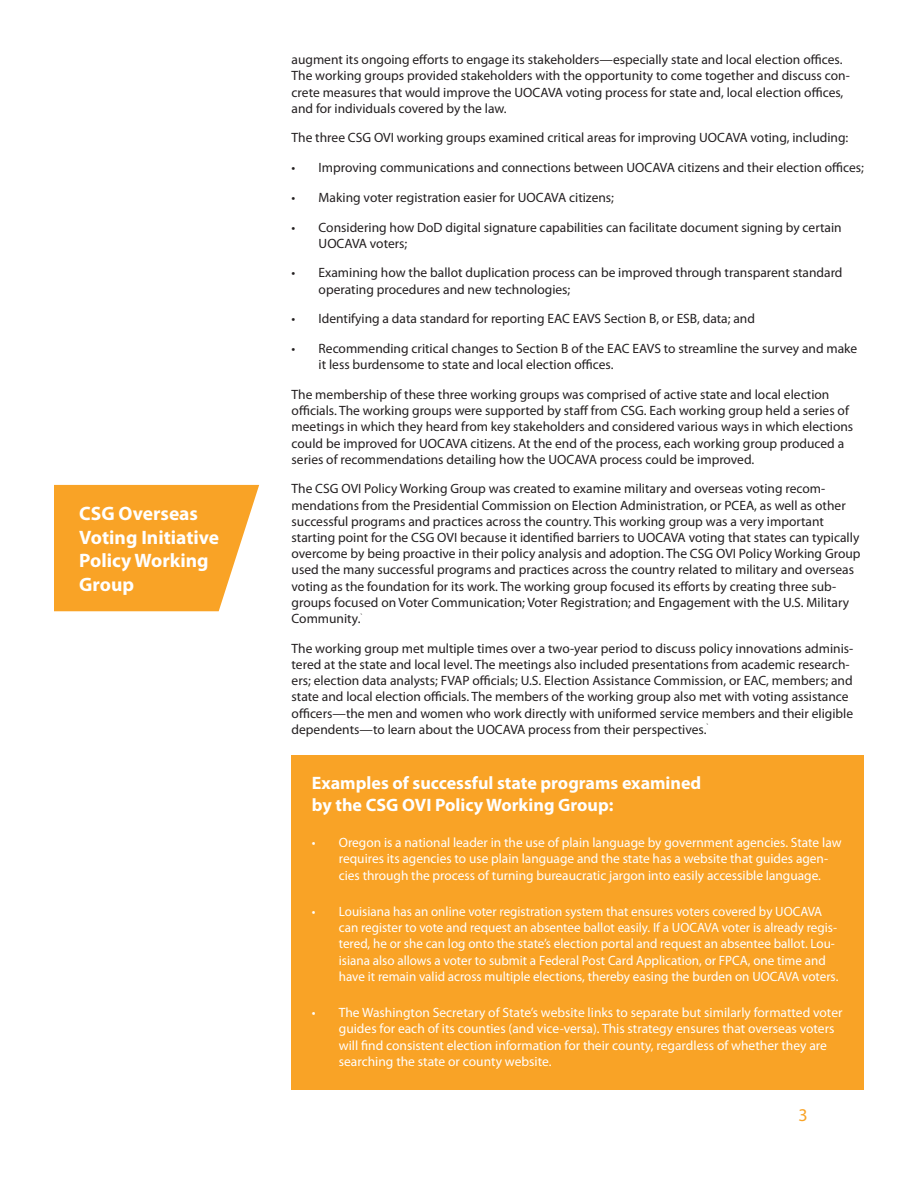
<style>
.page{position:relative;width:918px;height:1188px;background:#fff}
.page>*{position:absolute;margin:0;border:0;box-sizing:border-box;transform-origin:0 0}
.t1{font:700 19.5px/23.4px "Myriad Pro";color:#fff}
.Paragraph_Style_1{font:700 18px/21.6px "Myriad Pro";color:#fff}
.t2{font:18px "Myriad Pro";color:#f9a326}
.Paragraph_Style_2{font:13.5px/16.2px "Myriad Pro";color:#231f20}
.t3{font:13.5px/16.2px "Myriad Pro";color:#fff}
</style>
<div class="page">
<div style="left:292px;top:755px;width:572px;height:80px;background:#f9a326"></div>
<div style="left:292px;top:817px;width:572px;height:86px;background:#f9a326"></div>
<div style="left:292px;top:886px;width:572px;height:118px;background:#f9a326"></div>
<div style="left:292px;top:987px;width:572px;height:102px;background:#f9a326"></div>
<svg style="left:54px;top:485px;width:205px;height:126px;background:#f9ab3b"></svg>
<p class="t1" style="left:79px;top:501px;width:141px">CSG Overseas<br>Voting Initiative<br>Policy Working<br>Group</p>
<p class="Paragraph_Style_2" style="left:292px;top:51px;width:560px">augment its ongoing efforts to engage its stakeholders—especially state and local election offices.<br>The working groups provided stakeholders with the opportunity to come together and discuss con&shy;crete measures that would improve the UOCAVA voting process for state and, local election offices, and for individuals covered by the law.</p>
<p class="Paragraph_Style_2" style="left:292px;top:130px;width:558px">The three CSG OVI working groups examined critical areas for improving UOCAVA voting, including:</p>
<p class="Paragraph_Style_2" style="left:292px;top:159px;width:574px">• Improving communications and connections between UOCAVA citizens and their election offices;</p>
<p class="Paragraph_Style_2" style="left:292px;top:189px;width:324px">• Making voter registration easier for UOCAVA citizens;</p>
<p class="Paragraph_Style_2" style="left:319px;top:219px;width:525px;text-indent:-27px">• Considering how DoD digital signature capabilities can facilitate document signing by certain<br>UOCAVA voters;</p>
<p class="Paragraph_Style_2" style="left:319px;top:265px;width:525px;text-indent:-27px">• Examining how the ballot duplication process can be improved through transparent standard operating procedures and new technologies;</p>
<p class="Paragraph_Style_2" style="left:292px;top:310px;width:465px">• Identifying a data standard for reporting EAC EAVS Section B, or ESB, data; and</p>
<p class="Paragraph_Style_2" style="left:319px;top:340px;width:540px;text-indent:-27px">• Recommending critical changes to Section B of the EAC EAVS to streamline the survey and make it less burdensome to state and local election offices.</p>
<p class="Paragraph_Style_2" style="left:292px;top:386px;width:563px">The membership of these three working groups was comprised of active state and local election officials. The working groups were supported by staff from CSG. Each working group held a series of meetings in which they heard from key stakeholders and considered various ways in which elections could be improved for UOCAVA citizens. At the end of the process, each working group produced a series of recommendations detailing how the UOCAVA process could be improved.</p>
<p class="Paragraph_Style_2" style="left:292px;top:481px;width:570px">The CSG OVI Policy Working Group was created to examine military and overseas voting recom&shy;mendations from the Presidential Commission on Election Administration, or PCEA, as well as other successful programs and practices across the country. This working group was a very important starting point for the CSG OVI because it identified barriers to UOCAVA voting that states can typically overcome by being proactive in their policy analysis and adoption. The CSG OVI Policy Working Group used the many successful programs and practices across the country related to military and overseas voting as the foundation for its work. The working group focused its efforts by creating three sub&shy;groups focused on Voter Communication; Voter Registration; and Engagement with the U.S. Military Community.<sup>`</sup></p>
<p class="Paragraph_Style_2" style="left:292px;top:640px;width:563px">The working group met multiple times over a two-year period to discuss policy innovations adminis&shy;tered at the state and local level. The meetings also included presentations from academic research&shy;ers; election data analysts; FVAP officials; U.S. Election Assistance Commission, or EAC, members; and state and local election officials. The members of the working group also met with voting assistance officers—the men and women who work directly with uniformed service members and their eligible dependents—to learn about the UOCAVA process from their perspectives.<sup>`</sup></p>
<p class="Paragraph_Style_1" style="left:312px;top:772px;width:391px">Examples of successful state programs examined by the CSG OVI Policy Working Group:</p>
<p class="t3" style="left:339px;top:834px;width:504px;text-indent:-27px">• Oregon is a national leader in the use of plain language by government agencies. State law requires its agencies to use plain language and the state has a website that guides agen&shy;cies through the process of turning bureaucratic jargon into easily accessible language.</p>
<p class="t3" style="left:339px;top:903px;width:501px;text-indent:-27px">• Louisiana has an online voter registration system that ensures voters covered by UOCAVA can register to vote and request an absentee ballot easily. If a UOCAVA voter is already regis&shy;tered, he or she can log onto the state’s election portal and request an absentee ballot. Lou&shy;isiana also allows a voter to submit a Federal Post Card Application, or FPCA, one time and have it remain valid across multiple elections, thereby easing the burden on UOCAVA voters.</p>
<p class="t3" style="left:339px;top:1004px;width:505px;text-indent:-27px">• The Washington Secretary of State’s website links to separate but similarly formatted voter guides for each of its counties (and vice-versa). This strategy ensures that overseas voters will find consistent election information for their county, regardless of whether they are searching the state or county website.</p>
<h2 class="t2" style="left:799px;top:1104px;width:11px">3</h2>
</div>
